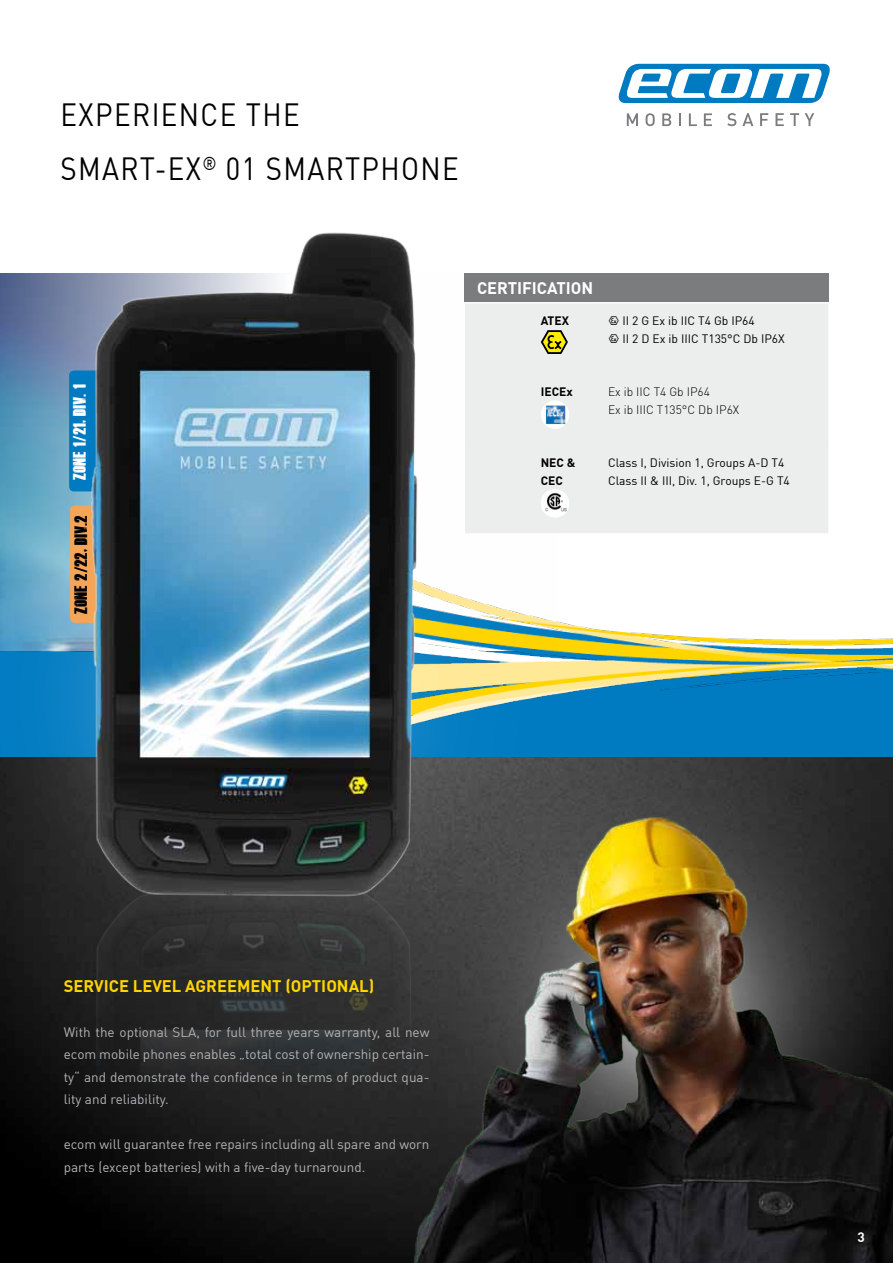
<style>
.page{position:relative;width:893px;height:1263px;background:#fff}
.page>*{position:absolute;margin:0;border:0;box-sizing:border-box;transform-origin:0 0}
.t1{font:31.5px/54px "DIN Offc";letter-spacing:.05em;color:#000;text-align:center;scale:.88 1}
.t2{font:700 16.5px "DIN Offc";color:#ffd400}
.t3{font:700 16.5px "DIN Offc";color:#fff}
.t4{font:13.5px/22.5px "DIN Offc";color:#b1b3b4;text-align:justify}
.t5{font:700 13.5px "DIN Offc";color:#fff}
.t6{font:12.45px "Dead Kansas";letter-spacing:-.025em;color:#fff}
.t7{font:12.45px "Dead Kansas";letter-spacing:-.025em;color:#000}
.t8{font:12px/18px "DIN Offc";color:#000}
.t9{font:12px/18px "Ecom DIN Offc";color:#000}
.t10{font:300 12px/18px "DIN Offc";color:#000}
.t11{font:700 12px "DIN Offc";color:#000}
</style>
<div class="page">
<img style="left:0;top:1016px;width:347px;height:247px">
<svg style="left:627px;top:113px;width:11px;height:13px"></svg>
<svg style="left:646px;top:113px;width:9px;height:13px"></svg>
<svg style="left:662px;top:113px;width:9px;height:13px"></svg>
<svg style="left:679px;top:113px;width:2px;height:13px"></svg>
<svg style="left:689px;top:113px;width:8px;height:13px"></svg>
<svg style="left:704px;top:113px;width:8px;height:13px"></svg>
<svg style="left:727px;top:113px;width:9px;height:13px"></svg>
<svg style="left:742px;top:113px;width:11px;height:13px"></svg>
<svg style="left:760px;top:113px;width:8px;height:13px"></svg>
<svg style="left:775px;top:113px;width:9px;height:13px"></svg>
<svg style="left:790px;top:113px;width:9px;height:13px"></svg>
<svg style="left:805px;top:113px;width:9px;height:13px"></svg>
<svg style="left:619px;top:64px;width:211px;height:39px"></svg>
<svg style="left:347px;top:756px;width:546px;height:507px;background:#2f3234"></svg>
<div style="left:0;top:651px;width:893px;height:105px;background:#007bc2"></div>
<img style="left:566px;top:623px;width:327px;height:70px">
<svg style="left:0;top:621px;width:566px;height:395px"></svg>
<svg style="left:453px;top:594px;width:105px;height:57px"></svg>
<img style="left:0;top:273px;width:61px;height:378px">
<img style="left:405px;top:786px;width:488px;height:477px">
<img style="left:61px;top:232px;width:392px;height:707px">
<img style="left:69px;top:848px;width:366px;height:379px">
<div style="left:464px;top:273px;width:365px;height:30px;background:#7b7c7e"></div>
<div style="left:465px;top:304px;width:363px;height:229px;background:#eceded"></div>
<hr style="left:463px;top:302px;width:128px;height:2px;background:#fff">
<hr style="left:591px;top:302px;width:238px;height:2px;background:#fff">
<svg style="left:541px;top:330px;width:27px;height:24px"></svg>
<div style="left:541px;top:400px;width:28px;height:29px;background:#fff;border-radius:50%"></div>
<img style="left:546px;top:405px;width:20px;height:19px">
<div style="left:541px;top:489px;width:28px;height:29px;background:#fff;border-radius:50%"></div>
<img style="left:542px;top:493px;width:25px;height:21px">
<h1 class="t1" style="left:61px;top:87px;width:324px">IENCE THE<br>Smart-Ex<sup>®</sup> 01 SMaRTPHONE</h1>
<h1 class="t1" style="left:61px;top:87px;width:60px">EXPER</h1>
<p class="t6" style="left:73px;top:480px;width:98px;rotate:-90deg">Zone 1/21, Div. 1</p>
<p class="t7" style="left:74px;top:614px;width:100px;rotate:-90deg">Zone 2/22, Div.2</p>
<p class="t3" style="left:477px;top:277px;width:118px">CERTIFICATION</p>
<p class="t11" style="left:541px;top:313px;width:30px">ATE X</p>
<p class="t9" style="left:608px;top:312px;width:178px">† II 2 G Ex ib IIC T4 Gb IP64<br>† II 2 D Ex ib IIIC T135°C Db IP6X</p>
<p class="t11" style="left:541px;top:384px;width:7px">IECE</p>
<p class="t11" style="left:566px;top:384px;width:8px">X</p>
<p class="t10" style="left:608px;top:382px;width:133px">Ex ib II C T4 Gb I P64<br>Ex ib III C T135°C Db I P6X</p>
<p class="t11" style="left:541px;top:454px;width:9px">NEC</p>
<p class="t11" style="left:567px;top:454px;width:10px">&amp;</p>
<p class="t11" style="left:541px;top:472px;width:8px">CEC</p>
<p class="t8" style="left:608px;top:453px;width:183px">Class I, Division 1, Groups A-D T4<br>Class II &amp; III, Div. 1, Groups E-G T4</p>
<p class="t2" style="left:64px;top:975px;width:312px">SERVICE LEVEL AGREEM ENT (OPTIONAL)</p>
<p class="t4" style="left:64px;top:1020px;width:367px">With the optional SLA, for full three years warranty, all new ecom mobile phones enables „total cost of ownership certain&shy;ty“ and demonstrate the confidence in terms of product qua&shy;lity and reliability.</p>
<p class="t4" style="left:64px;top:1133px;width:367px">ecom will guarantee free repairs including all spare and worn parts (except batteries) with a five-day turnaround.</p>
<p class="t5" style="left:857px;top:1228px;width:9px">3</p>
</div>
